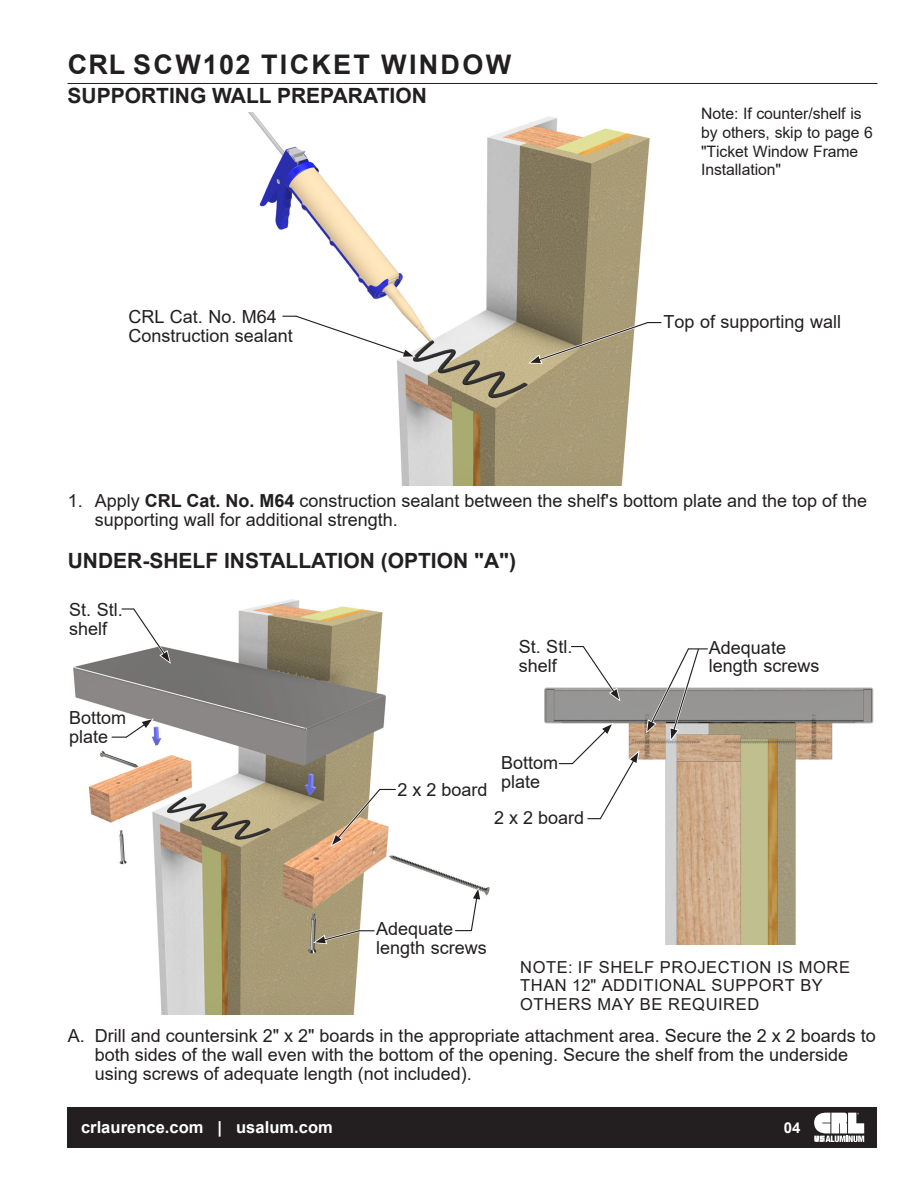
<style>
.page{position:relative;width:918px;height:1188px;background:#fff}
.page>*{position:absolute;margin:0;border:0;box-sizing:border-box;transform-origin:0 0}
.t1{font:700 27px "Arial";letter-spacing:.085em;color:#231f20}
._18pt_-Helv75-LEFT_T{font:700 21px "Arial";color:#231f20}
.Body_Text_9_5pt-12pt{font:18px/18.8px "Arial";color:#231f20}
.t2{font:16.5px/18.8px "Arial";letter-spacing:.035em;color:#231f20}
.t3{font:700 16.5px "Arial";letter-spacing:.005em;color:#fff}
.t4{font:15.75px/18.8px "Arial";letter-spacing:-.005em;color:#231f20}
.t5{font:700 15px "Arial";color:#fff}
.s1{font-weight:700}
</style>
<div class="page">
<hr style="left:68px;top:83px;width:810px;height:1px;background:#231f20">
<div style="left:68px;top:1107px;width:810px;height:41px;background:#231f20"></div>
<svg style="left:814px;top:1113px;width:50px;height:29px"></svg>
<img style="left:249px;top:113px;width:401px;height:372px">
<svg style="left:528px;top:296px;width:134px;height:68px"></svg>
<svg style="left:249px;top:294px;width:167px;height:63px"></svg>
<img style="left:544px;top:687px;width:330px;height:257px">
<img style="left:73px;top:599px;width:410px;height:415px">
<svg style="left:73px;top:706px;width:81px;height:43px"></svg>
<svg style="left:73px;top:599px;width:98px;height:65px"></svg>
<svg style="left:544px;top:646px;width:76px;height:56px"></svg>
<svg style="left:330px;top:786px;width:65px;height:61px"></svg>
<svg style="left:313px;top:887px;width:177px;height:87px"></svg>
<svg style="left:544px;top:723px;width:96px;height:100px"></svg>
<svg style="left:646px;top:648px;width:177px;height:93px"></svg>
<svg style="left:665px;top:944px;width:131px;height:1px"></svg>
<h1 class="t1" style="left:68px;top:45px;width:445px">CRL SCW102 TICKET WINDOW</h1>
<p class="_18pt_-Helv75-LEFT_T" style="left:68px;top:81px;width:361px">SUPPORTING WALL PREPARATION</p>
<p class="t4" style="left:701px;top:104px;width:173px">Note: If counter/shelf is by others, skip to page 6</p>
<p class="t4" style="left:701px;top:142px;width:159px">"Ticket Window Frame<br>Installation"</p>
<p class="Body_Text_9_5pt-12pt" style="left:128px;top:308px;width:150px">CRL Cat. No. M64</p>
<p class="Body_Text_9_5pt-12pt" style="left:664px;top:313px;width:179px">Top of supporting wall</p>
<p class="Body_Text_9_5pt-12pt" style="left:128px;top:326px;width:166px">Construction sealant</p>
<p class="Body_Text_9_5pt-12pt" style="left:68px;top:491px;width:801px">1. Apply <span class="s1">CRL Cat. No. M64</span> construction sealant between the shelf's bottom plate and the top of the</p>
<p class="Body_Text_9_5pt-12pt" style="left:95px;top:510px;width:305px">supporting wall for additional strength.</p>
<p class="_18pt_-Helv75-LEFT_T" style="left:68px;top:546px;width:450px">UNDER-SHELF INSTALLATION (OPTION "A")</p>
<p class="Body_Text_9_5pt-12pt" style="left:69px;top:600px;width:55px">St. Stl.</p>
<p class="Body_Text_9_5pt-12pt" style="left:69px;top:619px;width:40px">shelf</p>
<p class="Body_Text_9_5pt-12pt" style="left:69px;top:708px;width:59px">Bottom plate</p>
<p class="Body_Text_9_5pt-12pt" style="left:519px;top:638px;width:55px">St. Stl.</p>
<p class="Body_Text_9_5pt-12pt" style="left:519px;top:656px;width:40px">shelf</p>
<p class="Body_Text_9_5pt-12pt" style="left:398px;top:780px;width:92px">2 x 2 board</p>
<p class="Body_Text_9_5pt-12pt" style="left:501px;top:753px;width:59px">Bottom plate</p>
<p class="Body_Text_9_5pt-12pt" style="left:494px;top:808px;width:92px">2 x 2 board</p>
<p class="Body_Text_9_5pt-12pt" style="left:709px;top:638px;width:112px">Adequate length screws</p>
<p class="Body_Text_9_5pt-12pt" style="left:376px;top:920px;width:112px">Adequate length screws</p>
<p class="t2" style="left:520px;top:957px;width:331px">NOTE: IF SHELF PROJECTION IS MORE<br>THAN 12" ADDITIONAL SUPPORT BY<br>OTHERS MAY BE REQUIRED</p>
<p class="Body_Text_9_5pt-12pt" style="left:68px;top:1027px;width:810px">A. Drill and countersink 2" x 2" boards in the appropriate attachment area. Secure the 2 x 2 boards to</p>
<p class="Body_Text_9_5pt-12pt" style="left:95px;top:1045px;width:755px">both sides of the wall even with the bottom of the opening. Secure the shelf from the underside</p>
<p class="Body_Text_9_5pt-12pt" style="left:95px;top:1064px;width:379px">using screws of adequate length (not included).</p>
<p class="t3" style="left:81px;top:1116px;width:253px">crlaurence.com | usalum.com</p>
<p class="t5" style="left:784px;top:1117px;width:18px">04</p>
</div>
